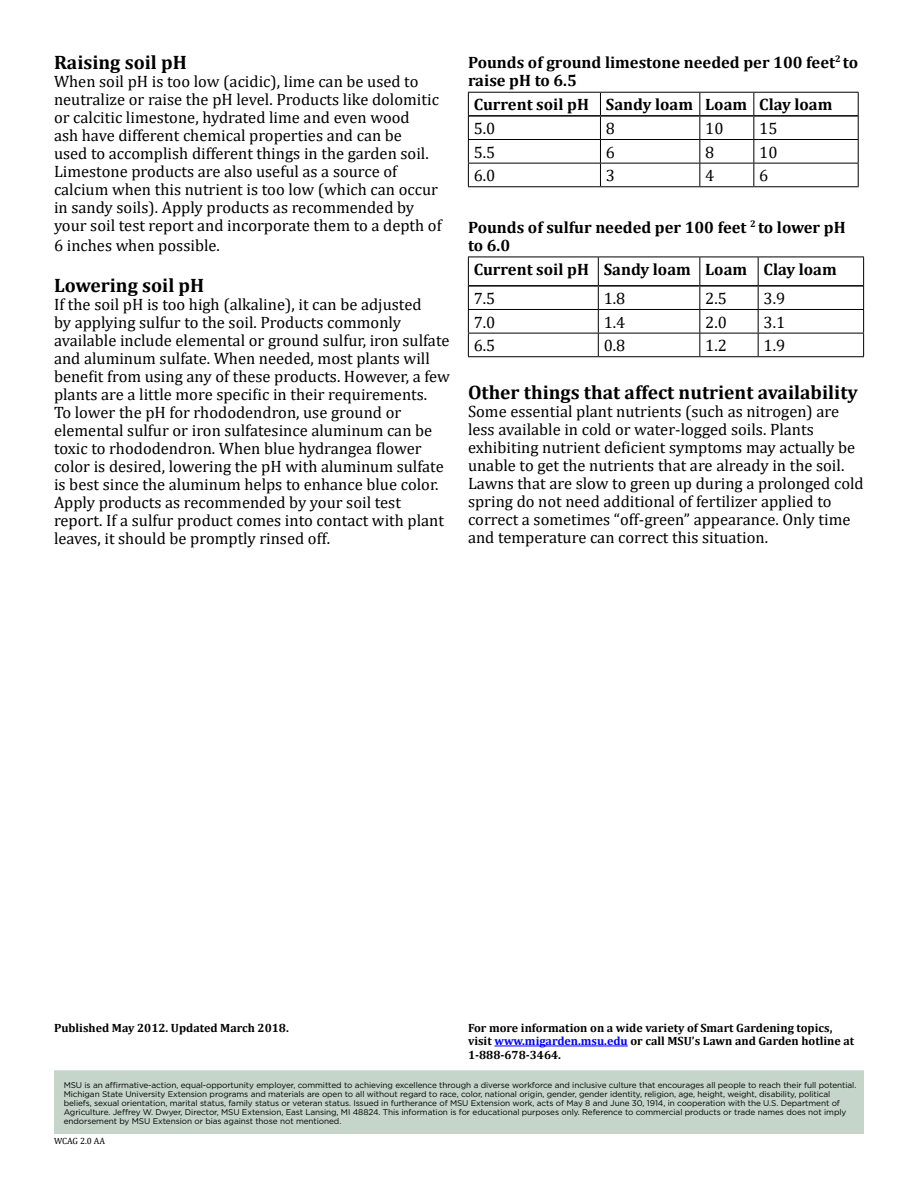
<style>
.page{position:relative;width:918px;height:1188px;background:#fff}
.page>*{position:absolute;margin:0;border:0;box-sizing:border-box;transform-origin:0 0}
.Subhead{font:700 19.5px "Cambria";color:#000}
.Text-regular{font:16.5px/18px "Cambria";color:#000}
.Text-regular-2{font:700 16.5px/18px "Cambria";color:#000}
.Text-regular-3{font:700 12px/13.5px "Cambria";color:#000}
.t1{font:9px "Cambria";letter-spacing:-.01em;color:#000}
.t2{font:8.25px/9px "Gotham";letter-spacing:-.01em;color:#000}
.s1{color:#00f}
</style>
<div class="page">
<hr style="left:468px;top:257px;width:130px;height:1px;background:#000">
<hr style="left:598px;top:257px;width:102px;height:1px;background:#000">
<hr style="left:700px;top:257px;width:58px;height:1px;background:#000">
<hr style="left:758px;top:257px;width:106px;height:1px;background:#000">
<hr style="left:468px;top:309px;width:130px;height:1px;background:#000">
<hr style="left:598px;top:309px;width:102px;height:1px;background:#000">
<hr style="left:700px;top:309px;width:58px;height:1px;background:#000">
<hr style="left:758px;top:309px;width:106px;height:1px;background:#000">
<hr style="left:468px;top:333px;width:130px;height:1px;background:#000">
<svg style="left:468px;top:257px;width:1px;height:99px"></svg>
<hr style="left:598px;top:333px;width:102px;height:1px;background:#000">
<svg style="left:598px;top:257px;width:1px;height:99px"></svg>
<hr style="left:700px;top:333px;width:58px;height:1px;background:#000">
<svg style="left:699px;top:257px;width:1px;height:99px"></svg>
<hr style="left:758px;top:333px;width:106px;height:1px;background:#000">
<svg style="left:758px;top:257px;width:1px;height:99px"></svg>
<svg style="left:863px;top:257px;width:1px;height:99px"></svg>
<hr style="left:468px;top:356px;width:130px;height:1px;background:#000">
<hr style="left:598px;top:356px;width:102px;height:1px;background:#000">
<hr style="left:700px;top:356px;width:58px;height:1px;background:#000">
<hr style="left:758px;top:356px;width:106px;height:1px;background:#000">
<hr style="left:469px;top:285px;width:129px;height:2px;background:#000">
<hr style="left:598px;top:285px;width:102px;height:2px;background:#000">
<hr style="left:700px;top:285px;width:58px;height:2px;background:#000">
<hr style="left:758px;top:285px;width:105px;height:2px;background:#000">
<hr style="left:468px;top:92px;width:132px;height:1px;background:#000">
<hr style="left:600px;top:92px;width:100px;height:1px;background:#000">
<hr style="left:700px;top:92px;width:54px;height:1px;background:#000">
<hr style="left:754px;top:92px;width:105px;height:1px;background:#000">
<hr style="left:468px;top:139px;width:132px;height:1px;background:#000">
<hr style="left:600px;top:139px;width:100px;height:1px;background:#000">
<hr style="left:700px;top:139px;width:54px;height:1px;background:#000">
<hr style="left:754px;top:139px;width:105px;height:1px;background:#000">
<hr style="left:468px;top:163px;width:132px;height:1px;background:#000">
<svg style="left:468px;top:93px;width:1px;height:93px"></svg>
<hr style="left:600px;top:163px;width:100px;height:1px;background:#000">
<svg style="left:600px;top:93px;width:1px;height:93px"></svg>
<hr style="left:700px;top:163px;width:54px;height:1px;background:#000">
<svg style="left:699px;top:93px;width:1px;height:93px"></svg>
<hr style="left:754px;top:163px;width:105px;height:1px;background:#000">
<svg style="left:753px;top:93px;width:1px;height:93px"></svg>
<svg style="left:858px;top:93px;width:1px;height:93px"></svg>
<hr style="left:468px;top:186px;width:132px;height:1px;background:#000">
<hr style="left:600px;top:186px;width:100px;height:1px;background:#000">
<hr style="left:700px;top:186px;width:54px;height:1px;background:#000">
<hr style="left:754px;top:186px;width:105px;height:1px;background:#000">
<hr style="left:469px;top:115px;width:131px;height:2px;background:#000">
<hr style="left:600px;top:115px;width:100px;height:2px;background:#000">
<hr style="left:700px;top:115px;width:54px;height:2px;background:#000">
<hr style="left:754px;top:115px;width:104px;height:2px;background:#000">
<div style="left:54px;top:1070px;width:810px;height:64px;background:#c5d5ca;border:2px solid #c5d5ca"></div>
<hr style="left:494px;top:1046px;width:134px;height:1px;background:#00f">
<p class="Subhead" style="left:54px;top:49px;width:134px">Raising soil pH</p>
<p class="Text-regular" style="left:54px;top:72px;width:389px">When soil pH is too low (acidic), lime can be used to neutralize or raise the pH level. Products like dolomitic or calcitic limestone, hydrated lime and even wood<br>ash have different chemical properties and can be<br>used to accomplish different things in the garden soil.<br>Limestone products are also useful as a source of calcium when this nutrient is too low (which can occur in sandy soils). Apply products as recommended by your soil test report and incorporate them to a depth of</p>
<p class="Text-regular" style="left:54px;top:236px;width:167px">6 inches when possible.</p>
<p class="Subhead" style="left:54px;top:272px;width:152px">Lowering soil pH</p>
<p class="Text-regular" style="left:54px;top:295px;width:397px">If the soil pH is too high (alkaline), it can be adjusted<br>by applying sulfur to the soil. Products commonly available include elemental or ground sulfur, iron sulfate and aluminum sulfate. When needed, most plants will benefit from using any of these products. However, a few plants are a little more specific in their requirements.<br>To lower the pH for rhododendron, use ground or elemental sulfur or iron sulfatesince aluminum can be toxic to rhododendron. When blue hydrangea flower color is desired, lowering the pH with aluminum sulfate is best since the aluminum helps to enhance blue color.<br>Apply products as recommended by your soil test report. If a sulfur product comes into contact with plant leaves, it should be promptly rinsed off.</p>
<p class="Text-regular-2" style="left:468px;top:53px;width:392px">Pounds of ground limestone needed per 100 feet<sup>2</sup> to raise pH to 6.5</p>
<p class="Text-regular-2" style="left:474px;top:95px;width:117px">Current soil pH</p>
<p class="Text-regular-2" style="left:606px;top:95px;width:89px">Sandy loam</p>
<p class="Text-regular-2" style="left:705px;top:95px;width:43px">Loam</p>
<p class="Text-regular-2" style="left:759px;top:95px;width:75px">Clay loam</p>
<p class="Text-regular" style="left:474px;top:119px;width:23px">5.0</p>
<p class="Text-regular" style="left:606px;top:119px;width:11px">8</p>
<p class="Text-regular" style="left:705px;top:119px;width:20px">10</p>
<p class="Text-regular" style="left:759px;top:119px;width:20px">15</p>
<p class="Text-regular" style="left:474px;top:143px;width:23px">5.5</p>
<p class="Text-regular" style="left:606px;top:143px;width:11px">6</p>
<p class="Text-regular" style="left:705px;top:143px;width:11px">8</p>
<p class="Text-regular" style="left:759px;top:143px;width:20px">10</p>
<p class="Text-regular" style="left:474px;top:167px;width:23px">6.0</p>
<p class="Text-regular" style="left:606px;top:167px;width:11px">3</p>
<p class="Text-regular" style="left:705px;top:167px;width:11px">4</p>
<p class="Text-regular" style="left:759px;top:167px;width:11px">6</p>
<p class="Text-regular-2" style="left:468px;top:217px;width:379px">Pounds of sulfur needed per 100 feet <sup>2</sup> to lower pH to 6.0</p>
<p class="Text-regular-2" style="left:474px;top:260px;width:117px">Current soil pH</p>
<p class="Text-regular-2" style="left:604px;top:260px;width:89px">Sandy loam</p>
<p class="Text-regular-2" style="left:705px;top:260px;width:43px">Loam</p>
<p class="Text-regular-2" style="left:764px;top:260px;width:75px">Clay loam</p>
<p class="Text-regular" style="left:474px;top:289px;width:23px">7.5</p>
<p class="Text-regular" style="left:604px;top:289px;width:23px">1.8</p>
<p class="Text-regular" style="left:705px;top:289px;width:23px">2.5</p>
<p class="Text-regular" style="left:764px;top:289px;width:23px">3.9</p>
<p class="Text-regular" style="left:474px;top:313px;width:23px">7.0</p>
<p class="Text-regular" style="left:604px;top:313px;width:23px">1.4</p>
<p class="Text-regular" style="left:705px;top:313px;width:23px">2.0</p>
<p class="Text-regular" style="left:764px;top:313px;width:23px">3.1</p>
<p class="Text-regular" style="left:474px;top:337px;width:23px">6.5</p>
<p class="Text-regular" style="left:604px;top:337px;width:23px">0.8</p>
<p class="Text-regular" style="left:705px;top:337px;width:23px">1.2</p>
<p class="Text-regular" style="left:764px;top:337px;width:23px">1.9</p>
<p class="Subhead" style="left:468px;top:378px;width:391px">Other things that affect nutrient availability</p>
<p class="Text-regular" style="left:468px;top:402px;width:397px">Some essential plant nutrients (such as nitrogen) are less available in cold or water-logged soils. Plants exhibiting nutrient deficient symptoms may actually be unable to get the nutrients that are already in the soil.<br>Lawns that are slow to green up during a prolonged cold spring do not need additional of fertilizer applied to correct a sometimes “off-green” appearance. Only time and temperature can correct this situation.</p>
<p class="Text-regular-3" style="left:54px;top:1021px;width:236px">Published May 2012. Updated March 2018.</p>
<p class="Text-regular-3" style="left:468px;top:1021px;width:388px">For more information on a wide variety of Smart Gardening topics, visit <span class="s1">www.migarden.msu.edu</span> or call MSU’s Lawn and Garden hotline at<br>1-888-678-3464.</p>
<p class="t2" style="left:64px;top:1080px;width:794px">MSU is an affirmative-action, equal-opportunity employer, committed to achieving excellence through a diverse workforce and inclusive culture that encourages all people to reach their full potential.<br>Michigan State University Extension programs and materials are open to all without regard to race, color, national origin, gender, gender identity, religion, age, height, weight, disability, political beliefs, sexual orientation, marital status, family status or veteran status. Issued in furtherance of MSU Extension work, acts of May 8 and June 30, 1914, in cooperation with the U.S. Department of Agriculture. Jeffrey W. Dwyer, Director, MSU Extension, East Lansing, MI 48824. This information is for educational purposes only. Reference to commercial products or trade names does not imply endorsement by MSU Extension or bias against those not mentioned.</p>
<p class="t1" style="left:54px;top:1136px;width:53px">WCAG 2.0 AA</p>
</div>
